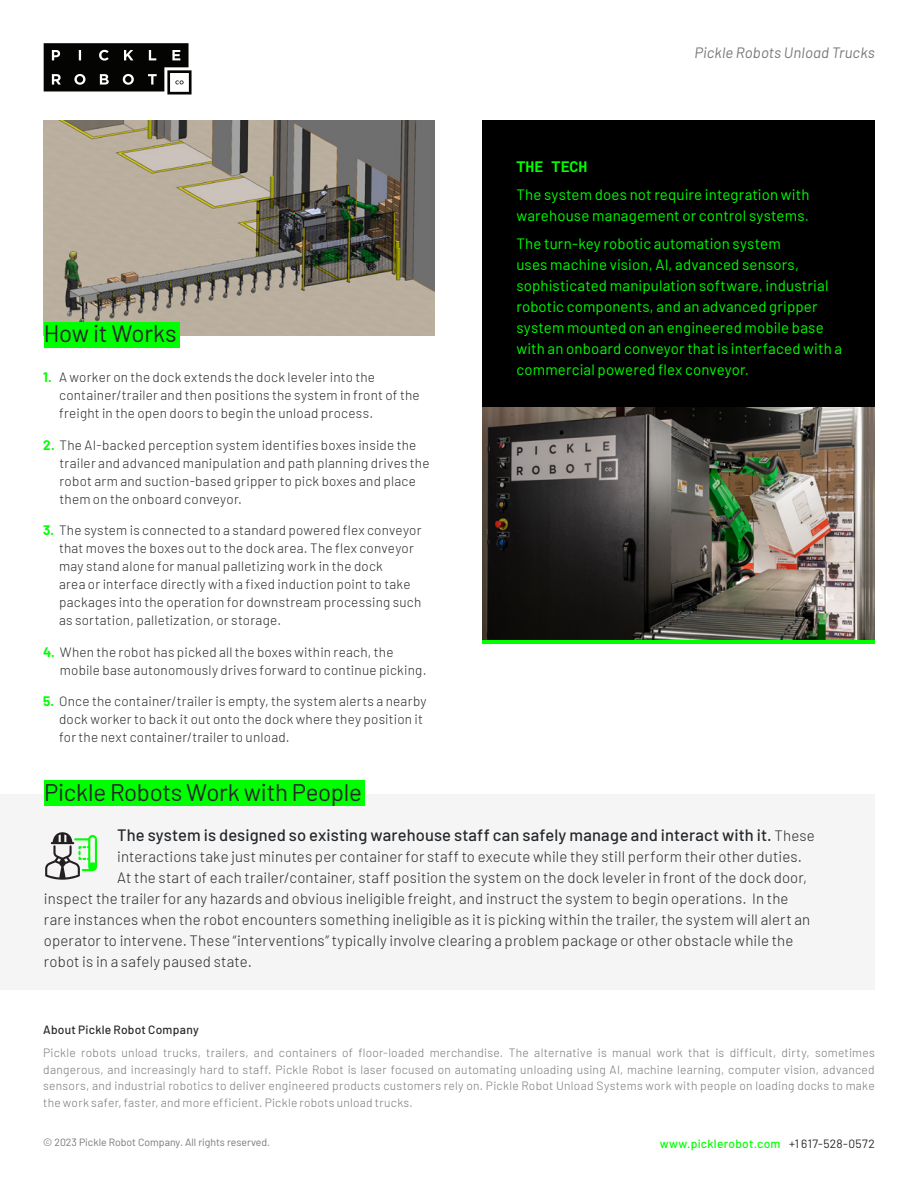
<style>
.page{position:relative;width:918px;height:1188px;background:#fff}
.page>*{position:absolute;margin:0;border:0;box-sizing:border-box;transform-origin:0 0}
.H2{font:24px "Barlow";letter-spacing:-.01em;color:#25282a}
.Body_Text_-_grey{font:500 16.5px "Barlow";letter-spacing:.01em;color:#25282a}
.Body_Text_-_grey-2{font:300 15px "Barlow";letter-spacing:.01em;color:#25282a}
.Body_Text_-_grey-3{font:15px/21px "Barlow";letter-spacing:.01em;color:#0f0}
.Body_Text_-_white{font:italic 15px "Barlow";letter-spacing:.01em;color:#797678}
.Body_Text_-_grey-4{font:700 15px "Roboto Mono";color:#0f0}
.Body_Text_-_grey-5{font:300 13.5px/18px "Barlow";letter-spacing:.015em;color:#25282a}
.Body_Text_-_white-2{font:300 12px/16.5px "Barlow";letter-spacing:.02em;color:#797678;text-align:justify}
.Body_Text_-_grey-6{font:500 12px "Barlow";letter-spacing:.02em;color:#0f0}
.Body_Text_-_white-3{font:500 12px "Barlow";letter-spacing:.025em;color:#25282a}
.Paragraph_Style_3{font:10.5px "Barlow";color:#797678}
.s1{font-weight:700;color:#0f0}
.s2{font-weight:300;font-size:15px}
.s3{font-weight:400;color:#25282a}
</style>
<div class="page">
<div style="left:0;top:794px;width:875px;height:196px;background:#f5f5f6"></div>
<div style="left:483px;top:120px;width:392px;height:523px;background:#000"></div>
<div style="left:44px;top:780px;width:320px;height:26px;background:#0f0"></div>
<svg style="left:44px;top:43px;width:148px;height:51px;background:#353534"></svg>
<div style="left:125px;top:76px;width:6px;height:7px;background:#040503;border-radius:3px"></div>
<img style="left:483px;top:407px;width:392px;height:233px">
<img style="left:44px;top:121px;width:390px;height:214px">
<div style="left:44px;top:322px;width:136px;height:26px;background:#0f0"></div>
<hr style="left:483px;top:640px;width:392px;height:3px;background:#0f0">
<svg style="left:45px;top:832px;width:52px;height:48px"></svg>
<p class="H2" style="left:44px;top:316px;width:134px">How it Works</p>
<p class="Body_Text_-_grey-5" style="left:59px;top:368px;width:362px;text-indent:-16px"><span class="s1">1.</span> A worker on the dock extends the dock leveler into the container/trailer and then positions the system in front of the freight in the open doors to begin the unload process.</p>
<p class="Body_Text_-_grey-5" style="left:60px;top:435px;width:372px;text-indent:-16px"><span class="s1">2.</span> The AI-backed perception system identifies boxes inside the trailer and advanced manipulation and path planning drives the robot arm and suction-based gripper to pick boxes and place them on the onboard conveyor.</p>
<p class="Body_Text_-_grey-5" style="left:59px;top:521px;width:364px;text-indent:-16px"><span class="s1">3.</span> The system is connected to a standard powered flex conveyor that moves the boxes out to the dock area. The flex conveyor may stand alone for manual palletizing work in the dock<br>area or interface directly with a fixed induction point to take packages into the operation for downstream processing such as sortation, palletization, or storage.</p>
<p class="Body_Text_-_grey-5" style="left:60px;top:642px;width:368px;text-indent:-17px"><span class="s1">4.</span> When the robot has picked all the boxes within reach, the mobile base autonomously drives forward to continue picking.</p>
<p class="Body_Text_-_grey-5" style="left:59px;top:692px;width:369px;text-indent:-16px"><span class="s1">5.</span> Once the container/trailer is empty, the system alerts a nearby dock worker to back it out onto the dock where they position it for the next container/trailer to unload.</p>
<p class="Body_Text_-_white" style="left:694px;top:42px;width:182px">Pickle Robots Unload Trucks</p>
<p class="Body_Text_-_grey-4" style="left:516px;top:157px;width:73px">THE TECH</p>
<p class="Body_Text_-_grey-3" style="left:516px;top:183px;width:295px">The system does not require integration with warehouse management or control systems.</p>
<p class="Body_Text_-_grey-3" style="left:516px;top:232px;width:327px">The turn-key robotic automation system<br>uses machine vision, AI, advanced sensors, sophisticated manipulation software, industrial robotic components, and an advanced gripper system mounted on an engineered mobile base with an onboard conveyor that is interfaced with a commercial powered flex conveyor.</p>
<p class="H2" style="left:44px;top:775px;width:319px">Pickle Robots Work with People</p>
<p class="Body_Text_-_grey" style="left:117px;top:823px;width:699px">The system is designed so existing warehouse staff can safely manage and interact with it. <span class="s2">These</span></p>
<p class="Body_Text_-_grey-2" style="left:117px;top:846px;width:686px">interactions take just minutes per container for staff to execute while they still perform their other duties.</p>
<p class="Body_Text_-_grey-2" style="left:117px;top:867px;width:691px">At the start of each trailer/container, staff position the system on the dock leveler in front of the dock door,</p>
<p class="Body_Text_-_grey-2" style="left:44px;top:888px;width:746px">inspect the trailer for any hazards and obvious ineligible freight, and instruct the system to begin operations. In the</p>
<p class="Body_Text_-_grey-2" style="left:44px;top:909px;width:768px">rare instances when the robot encounters something ineligible as it is picking within the trailer, the system will alert an</p>
<p class="Body_Text_-_grey-2" style="left:44px;top:930px;width:751px">operator to intervene. These “interventions” typically involve clearing a problem package or other obstacle while the</p>
<p class="Body_Text_-_grey-2" style="left:44px;top:951px;width:210px">robot is in a safely paused state.</p>
<p class="Body_Text_-_white-3" style="left:43px;top:1021px;width:157px">About Pickle Robot Company</p>
<p class="Body_Text_-_white-2" style="left:43px;top:1044px;width:833px">Pickle robots unload trucks, trailers, and containers of floor-loaded merchandise. The alternative is manual work that is difficult, dirty, sometimes dangerous, and increasingly hard to staff. Pickle Robot is laser focused on automating unloading using AI, machine learning, computer vision, advanced sensors, and industrial robotics to deliver engineered products customers rely on. Pickle Robot Unload Systems work with people on loading docks to make the work safer, faster, and more efficient. Pickle robots unload trucks.</p>
<p class="Paragraph_Style_3" style="left:43px;top:1134px;width:228px">© 2023 Pickle Robot Company. All rights reserved.</p>
<p class="Body_Text_-_grey-6" style="left:660px;top:1135px;width:217px">www.picklerobot.com <span class="s3">+1 617-528-0572</span></p>
</div>
